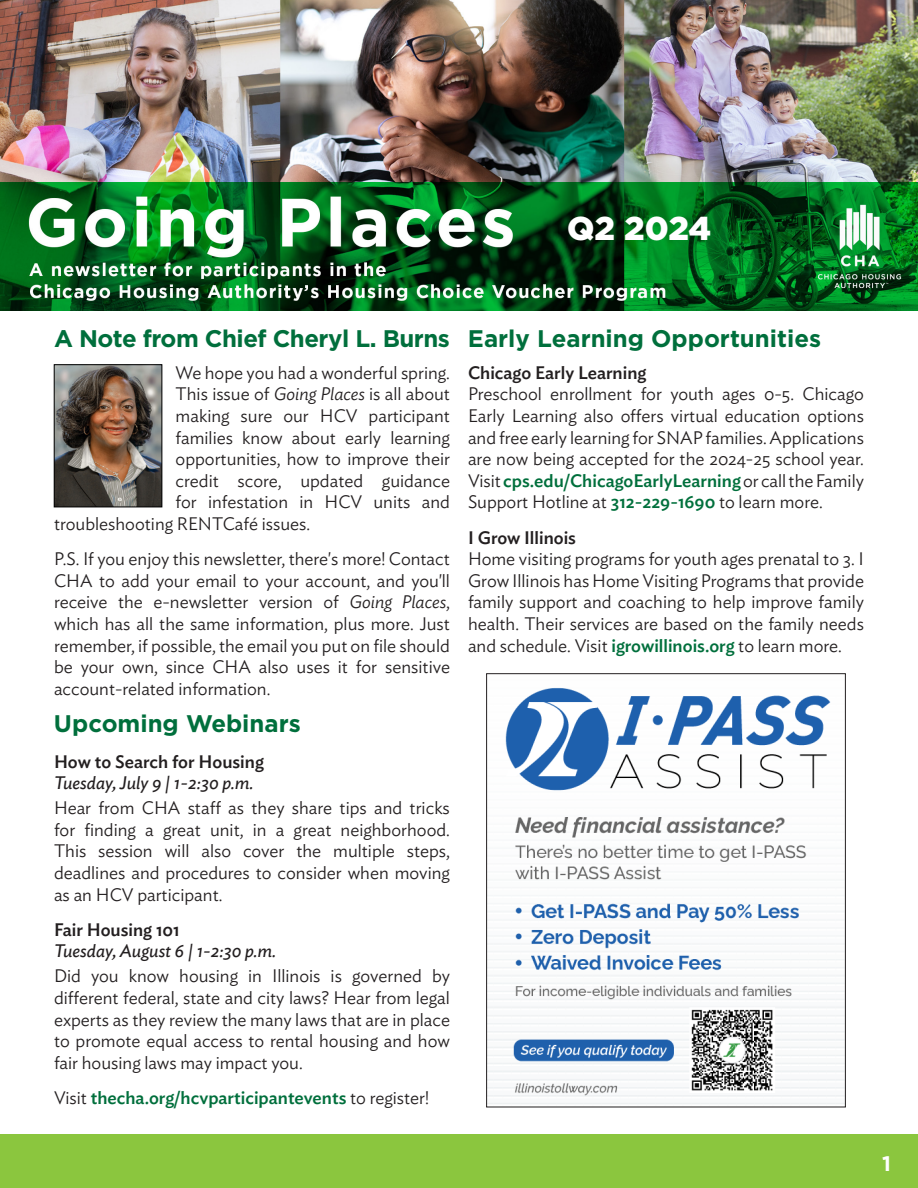
<style>
.page{position:relative;width:918px;height:1188px;background:#fff}
.page>*{position:absolute;margin:0;border:0;box-sizing:border-box;transform-origin:0 0}
.Paragraph_Style_26{font:900 33px "Gotham";letter-spacing:-.005em;color:#fff}
.t1{font:700 24px "Gotham";color:#006f3c}
.t2{font:700 24px "Gotham";letter-spacing:-.02em;color:#006f3c}
.Paragraph_Style_26-2{font:700 21px "Gotham";color:#fff}
.Paragraph_Style_26-3{font:300 18px/21.6px "Ideal Sans";color:#231f20;text-align:justify}
.Paragraph_Style_26-4{font:500 18px "Ideal Sans";color:#231f20}
.t3{font:italic 18px "Ideal Sans";color:#231f20}
.t4{font:500 18px "Ideal Sans";color:#006f3c}
.s1{font-style:italic}
.s2{font-weight:300;color:#231f20}
.s3{font-weight:500;color:#006f3c}
.s4{font-weight:500;color:#00703c}
</style>
<div class="page">
<div style="left:0;top:1134px;width:918px;height:54px;background:#8bc63e"></div>
<img style="left:56px;top:367px;width:104px;height:138px">
<div style="left:54px;top:365px;width:108px;height:142px;border:1px solid #000"></div>
<img style="left:0;top:0;width:918px;height:310px">
<img style="left:488px;top:688px;width:356px;height:416px">
<div style="left:486px;top:673px;width:360px;height:434px;border:1px solid #231f20"></div>
<p class="Paragraph_Style_26" style="left:567px;top:205px;width:146px">Q2 2024</p>
<p class="t2" style="left:54px;top:323px;width:397px">A Note from Chief Cheryl L. Burns</p>
<p class="Paragraph_Style_26-3" style="left:176px;top:360px;width:276px">We hope you had a wonderful spring.</p>
<p class="Paragraph_Style_26-3" style="left:176px;top:382px;width:276px">This issue of <span class="s1">Going Places</span> is all about</p>
<p class="Paragraph_Style_26-3" style="left:176px;top:403px;width:276px">making sure our HCV participant</p>
<p class="Paragraph_Style_26-3" style="left:176px;top:425px;width:276px">families know about early learning</p>
<p class="Paragraph_Style_26-3" style="left:176px;top:447px;width:276px">opportunities, how to improve their</p>
<p class="Paragraph_Style_26-3" style="left:176px;top:468px;width:276px">credit score, updated guidance</p>
<p class="Paragraph_Style_26-3" style="left:176px;top:490px;width:276px">for infestation in HCV units and</p>
<p class="Paragraph_Style_26-3" style="left:54px;top:511px;width:258px">troubleshooting RENTCafé issues.</p>
<p class="Paragraph_Style_26-3" style="left:54px;top:547px;width:398px">P.S. If you enjoy this newsletter, there's more! Contact CHA to add your email to your account, and you'll receive the e-newsletter version of <span class="s1">Going Places</span>, which has all the same information, plus more. Just remember, if possible, the email you put on file should be your own, since CHA also uses it for sensitive account-related information.</p>
<p class="t1" style="left:54px;top:708px;width:248px">Upcoming Webinars</p>
<p class="Paragraph_Style_26-4" style="left:54px;top:748px;width:211px">How to Search for Housing</p>
<p class="t3" style="left:54px;top:769px;width:201px">Tuesday, July 9 | 1-2:30 p.m.</p>
<p class="Paragraph_Style_26-3" style="left:54px;top:796px;width:397px">Hear from CHA staff as they share tips and tricks for finding a great unit, in a great neighborhood.<br>This session will also cover the multiple steps, deadlines and procedures to consider when moving as an HCV participant.</p>
<p class="Paragraph_Style_26-4" style="left:54px;top:916px;width:127px">Fair Housing 101</p>
<p class="t3" style="left:54px;top:937px;width:224px">Tuesday, August 6 | 1-2:30 p.m.</p>
<p class="Paragraph_Style_26-3" style="left:54px;top:964px;width:398px">Did you know housing in Illinois is governed by different federal, state and city laws? Hear from legal experts as they review the many laws that are in place to promote equal access to rental housing and how fair housing laws may impact you.</p>
<p class="t4" style="left:54px;top:1084px;width:377px"><span class="s2">Visit</span> thecha.org/hcvparticipantevents <span class="s2">to register!</span></p>
<p class="t1" style="left:468px;top:323px;width:355px">Early Learning Opportunities</p>
<p class="Paragraph_Style_26-4" style="left:468px;top:359px;width:180px">Chicago Early Learning</p>
<p class="Paragraph_Style_26-3" style="left:468px;top:382px;width:398px">Preschool enrollment for youth ages 0-5. Chicago Early Learning also offers virtual education options and free early learning for SNAP families. Applications are now being accepted for the 2024-25 school year.<br>Visit <span class="s3">cps.edu/ChicagoEarlyLearning</span>or call the Family Support Hotline at <span class="s4">312-229-1690</span> to learn more.</p>
<p class="Paragraph_Style_26-4" style="left:468px;top:523px;width:110px">I Grow Illinois</p>
<p class="Paragraph_Style_26-3" style="left:468px;top:547px;width:398px">Home visiting programs for youth ages prenatal to 3. I Grow Illinois has Home Visiting Programs that provide family support and coaching to help improve family health. Their services are based on the family needs and schedule. Visit <span class="s3">igrowillinois.org</span> to learn more.</p>
<p class="Paragraph_Style_26-2" style="left:882px;top:1150px;width:10px">1</p>
</div>
